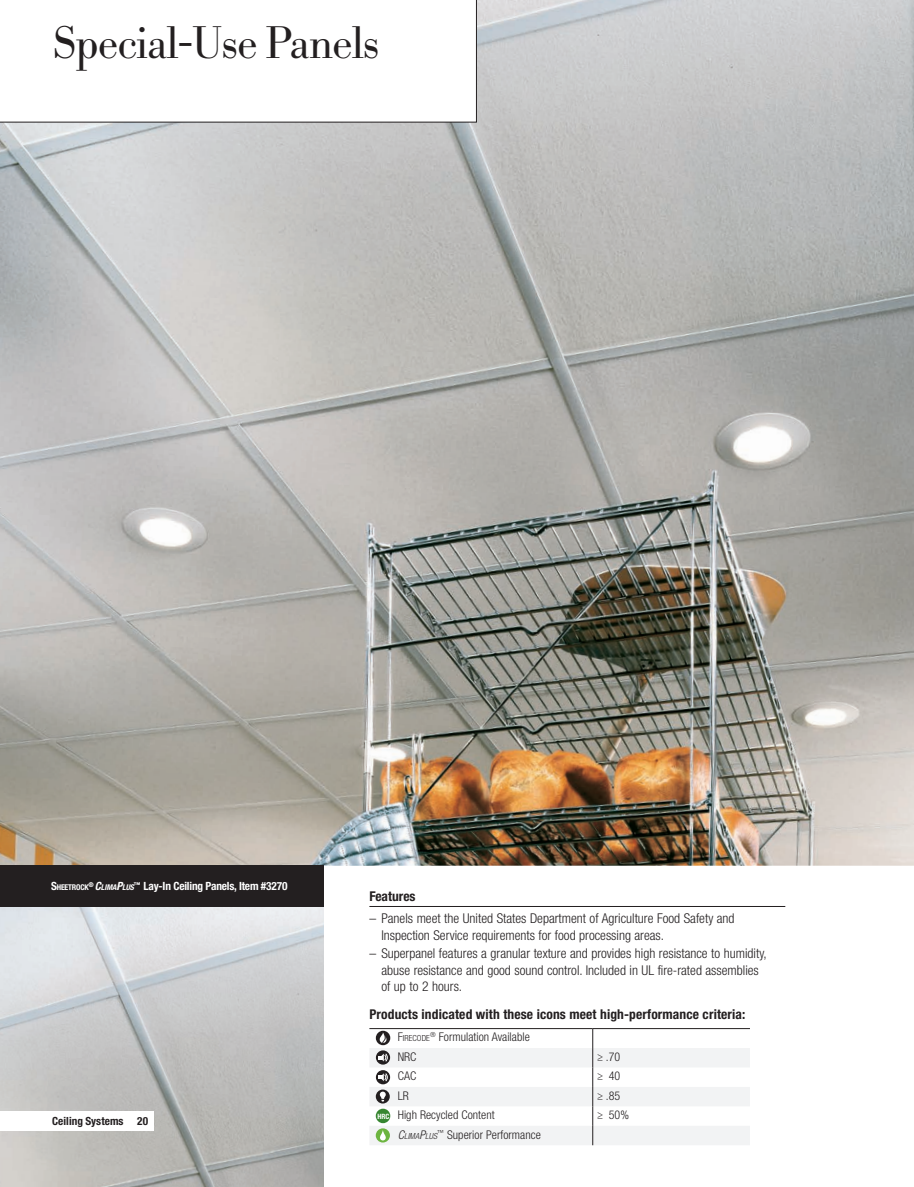
<style>
.page{position:relative;width:914px;height:1187px;background:#fff}
.page>*{position:absolute;margin:0;border:0;box-sizing:border-box;transform-origin:0 0}
.t1{font:300 45px "Bodoni BE";letter-spacing:-.025em;color:#231f20}
.t2{font:300 condensed 13.5px/16.5px "Helvetica Neue LT Std";color:#231f20}
.t3{font:700 condensed 13.5px "Helvetica Neue LT Std";letter-spacing:.01em;color:#231f20}
.t4{font:300 condensed 12px "Helvetica Neue LT Std";letter-spacing:.005em;color:#231f20}
.t5{font:700 condensed 11.4px "Helvetica Neue LT Std";letter-spacing:-.015em;color:#fff}
.t6{font:700 condensed 11.25px "Helvetica Neue LT Std";letter-spacing:.005em;color:#231f20}
.t7{font:italic 300 condensed 8.4px "Helvetica Neue LT Std";letter-spacing:.005em;color:#231f20}
.t8{font:300 condensed 8.4px "Helvetica Neue LT Std";letter-spacing:.005em;color:#231f20}
.t9{font:700 condensed 7.95px "Helvetica Neue LT Std";letter-spacing:-.02em;color:#fff}
.t10{font:700 condensed 7.2px "Helvetica Neue";color:#fff}
.s1{font-size:11.4px}
.s2{font-style:italic;font-size:11.4px}
.s3{font-style:italic}
.s4{font-size:12px}
</style>
<div class="page">
<img style="left:0;top:907px;width:324px;height:280px">
<img style="left:0;top:0;width:913px;height:866px">
<svg style="left:0;top:0;width:476px;height:122px"></svg>
<div style="left:0;top:866px;width:324px;height:41px;background:#231f20"></div>
<div style="left:0;top:1111px;width:153px;height:19px;background:#fff"></div>
<hr style="left:369px;top:906px;width:416px;height:1px;background:#231f20">
<hr style="left:369px;top:1028px;width:223px;height:1px;background:#231f20">
<hr style="left:592px;top:1028px;width:158px;height:1px;background:#231f20">
<svg style="left:369px;top:1029px;width:381px;height:116px"></svg>
<h1 class="t1" style="left:52px;top:17px;width:329px">Special-Use Panels</h1>
<p class="t9" style="left:51px;top:883px;width:84px"><span class="s1">S</span>HEETROCK<sup>®</sup> <span class="s2">C</span><span class="s3">LIMA</span><span class="s2">P</span><span class="s3">LUS</span></p>
<p class="t5" style="left:134px;top:879px;width:155px"><sup>™</sup> Lay-In Ceiling Panels, Item #3270</p>
<p class="t6" style="left:52px;top:1114px;width:98px">Ceiling Systems 20</p>
<p class="t3" style="left:369px;top:888px;width:48px">Features</p>
<p class="t2" style="left:381px;top:910px;width:355px;text-indent:-12px">– Panels meet the United States Department of Agriculture Food Safety and<br>Inspection Service requirements for food processing areas.</p>
<p class="t2" style="left:381px;top:945px;width:387px;text-indent:-12px">– Superpanel features a granular texture and provides high resistance to humidity, abuse resistance and good sound control. Included in UL fire-rated assemblies of up to 2 hours.</p>
<p class="t8" style="left:398px;top:1034px;width:34px"><span class="s4">F</span>IRECODE</p>
<p class="t4" style="left:430px;top:1030px;width:101px"><sup>®</sup> Formulation Available</p>
<p class="t4" style="left:398px;top:1050px;width:20px">NRC</p>
<p class="t4" style="left:597px;top:1050px;width:25px">≥ .70</p>
<p class="t4" style="left:398px;top:1069px;width:20px">CAC</p>
<p class="t4" style="left:597px;top:1069px;width:25px">≥ 40</p>
<p class="t4" style="left:398px;top:1089px;width:13px">LR</p>
<p class="t4" style="left:597px;top:1089px;width:25px">≥ .85</p>
<p class="t4" style="left:398px;top:1108px;width:98px">High Recycled Content</p>
<p class="t4" style="left:597px;top:1108px;width:33px">≥ 50%</p>
<p class="t7" style="left:398px;top:1131px;width:41px"><span class="s4">C</span>LIMA<span class="s4">P</span>LUS</p>
<p class="t4" style="left:437px;top:1127px;width:105px"><sup>™</sup> Superior Performance</p>
<p class="t3" style="left:369px;top:1006px;width:377px">Products indicated with these icons meet high-performance criteria:</p>
<p class="t10" style="left:377px;top:1112px;width:13px">HRC</p>
</div>
